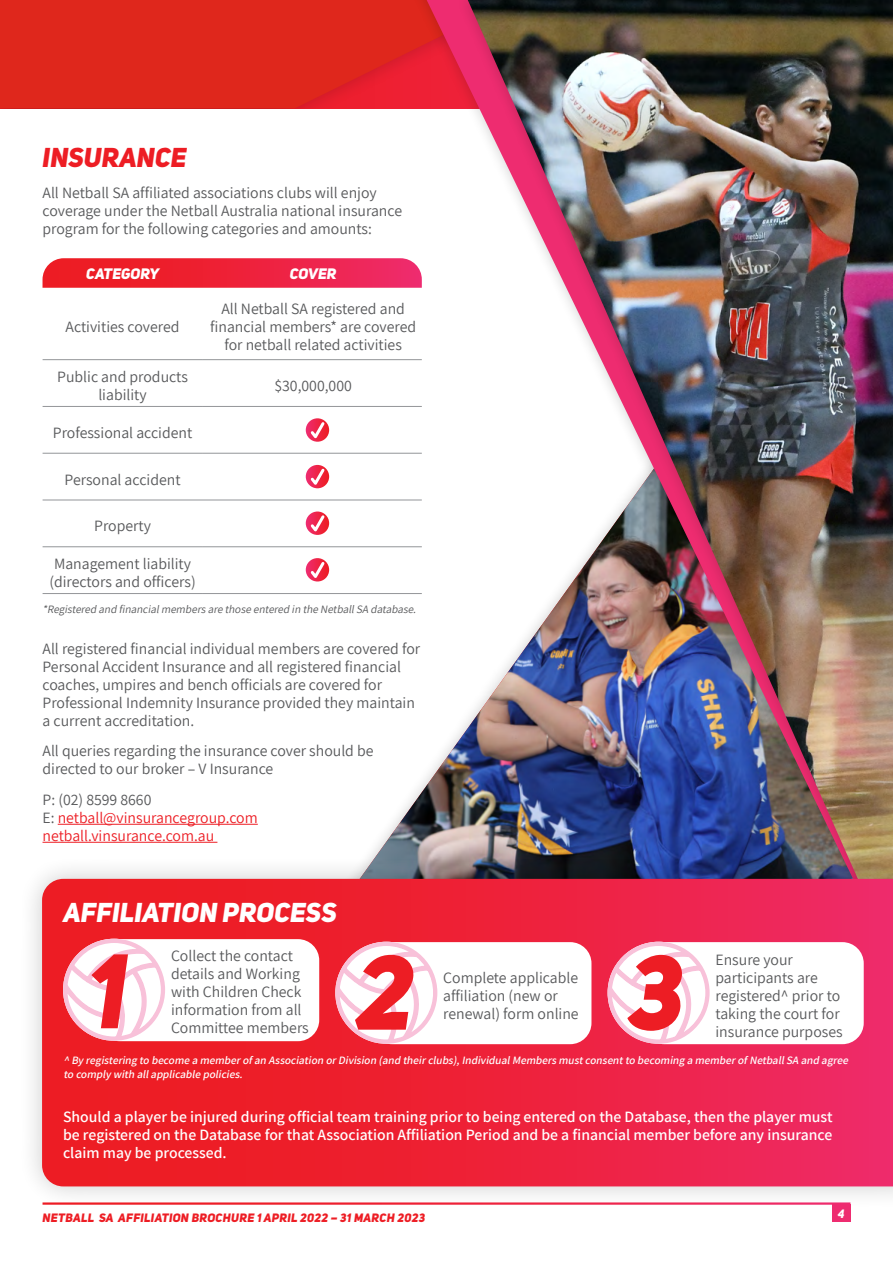
<style>
.page{position:relative;width:893px;height:1263px;background:#fff}
.page>*{position:absolute;margin:0;border:0;box-sizing:border-box;transform-origin:0 0}
.t1{font:104.4px "Uni Sans Heavy Italic CAPS";color:#ed1d24}
.t2{font:27px "Uni Sans Heavy Italic CAPS";color:#fff}
.t3{font:27px "Uni Sans Heavy Italic CAPS";color:#ed1d24}
.t4{font:15.75px/18px "Assistant";color:#58595b}
.t5{font:600 15.75px/18px "Assistant";color:#fff;text-align:justify}
.t6{font:15.75px/18px "Assistant";color:#ed1d24}
.t7{font:15px "Uni Sans Heavy Italic CAPS";color:#fff}
.t8{font:12px "Uni Sans Heavy Italic CAPS";letter-spacing:.02em;color:#ed1d24}
.t9{font:12px "Uni Sans Heavy Italic CAPS";color:#fff}
.t10{font:italic 600 11.25px/13.5px "Assistant";color:#fff}
.t11{font:italic 11.25px "Assistant";color:#58595b}
.s1{color:#58595b}
</style>
<div class="page">
<div style="left:0;top:0;width:403px;height:108px;background:#df271c"></div>
<div style="left:403px;top:0;width:490px;height:972px;background:#000;opacity:.2"></div>
<svg style="left:427px;top:0;width:28px;height:855px"></svg>
<hr style="left:58px;top:824px;width:200px;height:1px;background:#ed1d24">
<hr style="left:43px;top:842px;width:174px;height:1px;background:#ed1d24">
<svg style="left:43px;top:258px;width:379px;height:30px;background:#ee2943"></svg>
<hr style="left:43px;top:359px;width:160px;height:1px;background:#939598">
<hr style="left:203px;top:359px;width:219px;height:1px;background:#939598">
<hr style="left:43px;top:406px;width:160px;height:1px;background:#939598">
<hr style="left:203px;top:406px;width:219px;height:1px;background:#939598">
<hr style="left:43px;top:453px;width:160px;height:1px;background:#939598">
<hr style="left:203px;top:453px;width:219px;height:1px;background:#939598">
<hr style="left:43px;top:500px;width:160px;height:1px;background:#939598">
<hr style="left:203px;top:500px;width:219px;height:1px;background:#939598">
<hr style="left:43px;top:546px;width:160px;height:1px;background:#939598">
<hr style="left:203px;top:546px;width:219px;height:1px;background:#939598">
<hr style="left:43px;top:593px;width:160px;height:1px;background:#939598">
<hr style="left:203px;top:593px;width:219px;height:1px;background:#939598">
<svg style="left:306px;top:418px;width:23px;height:24px"></svg>
<svg style="left:308px;top:419px;width:19px;height:23px"></svg>
<svg style="left:306px;top:465px;width:23px;height:23px"></svg>
<svg style="left:308px;top:466px;width:19px;height:23px"></svg>
<svg style="left:306px;top:511px;width:23px;height:24px"></svg>
<svg style="left:308px;top:513px;width:19px;height:22px"></svg>
<svg style="left:306px;top:558px;width:23px;height:23px"></svg>
<svg style="left:308px;top:559px;width:19px;height:23px"></svg>
<div style="left:455px;top:0;width:438px;height:969px;background:#000;opacity:.2"></div>
<img style="left:468px;top:0;width:425px;height:855px">
<div style="left:18px;top:855px;width:875px;height:355px;background:#000;opacity:.2"></div>
<svg style="left:42px;top:879px;width:851px;height:307px;background:#ed223d"></svg>
<div style="left:832px;top:1203px;width:18px;height:18px;background:#ee2c70"></div>
<hr style="left:43px;top:1202px;width:807px;height:3px;background:#fff">
<div style="left:99px;top:939px;width:220px;height:102px;background:#fff;border-radius:21px"></div>
<svg style="left:63px;top:939px;width:102px;height:102px"></svg>
<div style="left:371px;top:942px;width:220px;height:102px;background:#fff;border-radius:21px"></div>
<svg style="left:335px;top:942px;width:102px;height:102px"></svg>
<div style="left:643px;top:942px;width:221px;height:102px;background:#fff;border-radius:21px"></div>
<svg style="left:608px;top:942px;width:102px;height:102px"></svg>
<h2 class="t3" style="left:43px;top:141px;width:146px">INSURANCE</h2>
<p class="t4" style="left:43px;top:183px;width:361px">All Netball SA affiliated associations clubs will enjoy coverage under the Netball Australia national insurance program for the following categories and amounts:</p>
<p class="t7" style="left:86px;top:264px;width:74px">CATEGORY</p>
<p class="t7" style="left:290px;top:264px;width:48px">COVER</p>
<p class="t4" style="left:66px;top:317px;width:115px">Activities covered</p>
<p class="t4" style="left:210px;top:299px;width:207px;text-align:center">All Netball SA registered and financial members* are covered for netball related activities</p>
<p class="t4" style="left:57px;top:367px;width:132px;text-align:center">Public and products liability</p>
<p class="t4" style="left:274px;top:376px;width:79px">$30,000,000</p>
<p class="t4" style="left:53px;top:423px;width:141px">Professional accident</p>
<p class="t4" style="left:65px;top:470px;width:118px">Personal accident</p>
<p class="t4" style="left:94px;top:516px;width:58px">Property</p>
<p class="t4" style="left:49px;top:554px;width:148px">Management liability (directors and officers)</p>
<p class="t11" style="left:43px;top:602px;width:377px">*Registered and financialmembersare those entered in the NetballSA database.</p>
<p class="t4" style="left:43px;top:638px;width:379px">All registered financial individual members are covered for Personal Accident Insurance and all registered financial coaches, umpires and bench officials are covered for Professional Indemnity Insurance provided they maintain a current accreditation.</p>
<p class="t4" style="left:43px;top:741px;width:333px">All queries regarding the insurance cover should be directed to our broker – V Insurance</p>
<p class="t6" style="left:43px;top:790px;width:217px"><span class="s1">P: (02) 8599 8660<br>E:</span> netball@vinsurancegroup.com netball.vinsurance.com.au</p>
<h2 class="t2" style="left:64px;top:896px;width:275px">AFFILIATION PROCESS</h2>
<h1 class="t1" style="left:89px;top:927px;width:40px">1</h1>
<p class="t4" style="left:171px;top:946px;width:139px">Collect the contact details and Working with Children Check information from all<br>Committee members</p>
<h1 class="t1" style="left:356px;top:929px;width:60px">2</h1>
<p class="t4" style="left:443px;top:968px;width:137px">Complete applicable affiliation (new or renewal) form online</p>
<h1 class="t1" style="left:629px;top:929px;width:58px">3</h1>
<p class="t4" style="left:715px;top:950px;width:129px">Ensure your participants are registered^ prior to taking the court for insurance purposes</p>
<p class="t10" style="left:64px;top:1053px;width:789px">^ By registering to become a memberofan Association orDivision (and theirclubs),IndividualMembers mustconsentto becoming a memberofNetballSA and agree to comply with allapplicable policies.</p>
<p class="t5" style="left:63px;top:1107px;width:771px">Should a player be injured during official team training prior to being entered on the Database, then the player must be registered on the Database for that Association Affiliation Period and be a financial member before any insurance claim may be processed.</p>
<p class="t8" style="left:43px;top:1210px;width:384px">NETBALL SA AFFILIATION BROCHURE 1 APRIL 2022 – 31 MARCH 2023</p>
<p class="t9" style="left:838px;top:1206px;width:8px">4</p>
</div>
